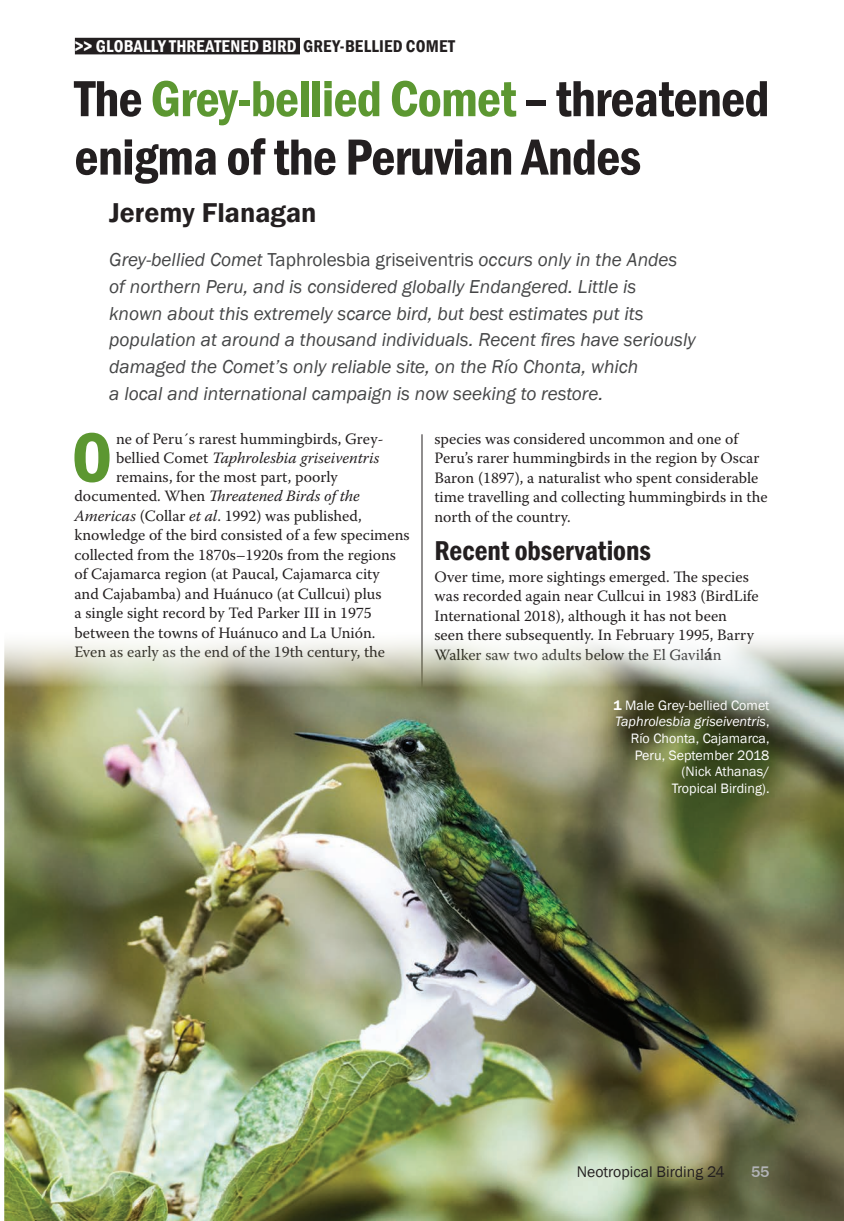
<style>
.page{position:relative;width:844px;height:1221px;background:#fff}
.page>*{position:absolute;margin:0;border:0;box-sizing:border-box;transform-origin:0 0}
.t1{font:600 condensed 72.45px "Franklin Gothic";color:#5c9731}
.t2{font:600 condensed 52.5px/58.4px "Franklin Gothic";letter-spacing:-.015em;color:#231f20}
.t3{font:600 condensed 28px "Franklin Gothic";color:#231f20}
.t4{font:600 28px "Franklin Gothic";color:#231f20}
.t5{font:italic 19.25px/26.8px "Franklin Gothic";color:#454647}
.t6{font:600 condensed 17.5px "Franklin Gothic";letter-spacing:.01em;color:#fff}
.t7{font:15.75px/19.4px "Warnock Pro";color:#231f20}
.t8{font:italic 15.75px "Warnock Pro";color:#231f20}
.t9{font:15.75px "Franklin Gothic";color:#231f20}
.t10{font:500 15.75px "Franklin Gothic";color:#b2b3b7}
.t11{font:14px/16.6px "Franklin Gothic";color:#fff;text-align:right}
.s1{color:#231f20}
.s2{color:#5c9731}
.s3{font-style:normal}
.s4{font-weight:700;font-size:17.5px}
.s5{font-weight:600}
.s6{font-style:italic}
</style>
<div class="page">
<hr style="left:421px;top:434px;width:1px;height:697px;background:#231f20">
<img style="left:5px;top:628px;width:838px;height:592px">
<div style="left:75px;top:38px;width:225px;height:16px;background:#231f20"></div>
<p class="t6" style="left:75px;top:34px;width:381px">&gt;&gt; GLOBALLY THREATENED BIRD <span class="s1">GREY-BELLIED COMET</span></p>
<h2 class="t2" style="left:74px;top:69px;width:696px">The <span class="s2">Grey-bellied Comet</span> – threatened enigma of the Peruvian Andes</h2>
<h3 class="t4" style="left:109px;top:195px;width:209px">Jeremy Flanagan</h3>
<p class="t5" style="left:109px;top:246px;width:588px">Grey-bellied Comet <span class="s3">Taphrolesbia griseiventris</span> occurs only in the Andes of northern Peru, and is considered globally Endangered. Little is<br>known about this extremely scarce bird, but best estimates put its population at around a thousand individuals. Recent fires have seriously damaged the Comet’s only reliable site, on the Río Chonta, which<br>a local and international campaign is now seeking to restore.</p>
<h1 class="t1" style="left:72px;top:409px;width:42px">O</h1>
<p class="t7" style="left:116px;top:429px;width:269px">ne of Peru´s rarest hummingbirds, Grey-</p>
<p class="t7" style="left:434px;top:428px;width:334px">species was considered uncommon and one of Peru’s rarer hummingbirds in the region by Oscar Baron (1897), a naturalist who spent considerable time travelling and collecting hummingbirds in the north of the country.</p>
<h3 class="t3" style="left:434px;top:532px;width:218px">Recent observations</h3>
<p class="t7" style="left:434px;top:566px;width:326px">Over time, more sightings emerged. The species was recorded again near Cullcui in 1983 (BirdLife International 2018), although it has not been seen there subsequently. In February 1995, Barry Walker saw two adults below the El Gavil<span class="s4">á</span>n</p>
<p class="t11" style="left:613px;top:697px;width:157px"><span class="s5">1</span> Male Grey-bellied Comet<br><span class="s6">Taphrolesbia griseiventris</span>,<br>Río Chonta, Cajamarca,<br>Peru, September 2018 (Nick Athanas/<br>Tropical Birding).</p>
<p class="t8" style="left:116px;top:448px;width:265px"><span class="s3">bellied Comet</span> Taphrolesbia griseiventris</p>
<p class="t7" style="left:116px;top:466px;width:223px">remains, for the most part, poorly</p>
<p class="t8" style="left:74px;top:486px;width:287px"><span class="s3">documented. When</span> Threatened Birds of the</p>
<p class="t7" style="left:74px;top:505px;width:288px"><span class="s6">Americas</span> (Collar <span class="s6">et al</span>. 1992) was published,</p>
<p class="t7" style="left:74px;top:525px;width:336px">knowledge of the bird consisted of a few specimens</p>
<p class="t7" style="left:74px;top:544px;width:323px">collected from the 1870s–1920s from the regions</p>
<p class="t7" style="left:74px;top:564px;width:307px">of Cajamarca region (at Paucal, Cajamarca city</p>
<p class="t7" style="left:74px;top:583px;width:308px">and Cajabamba) and Huánuco (at Cullcui) plus</p>
<p class="t7" style="left:74px;top:603px;width:299px">a single sight record by Ted Parker III in 1975</p>
<p class="t7" style="left:74px;top:622px;width:302px">between the towns of Huánuco and La Unión.</p>
<p class="t7" style="left:74px;top:642px;width:312px">Even as early as the end of the 19th century, the</p>
<p class="t9" style="left:576px;top:1161px;width:149px">Neotropical Birding 24</p>
<p class="t10" style="left:750px;top:1161px;width:20px">55</p>
</div>
